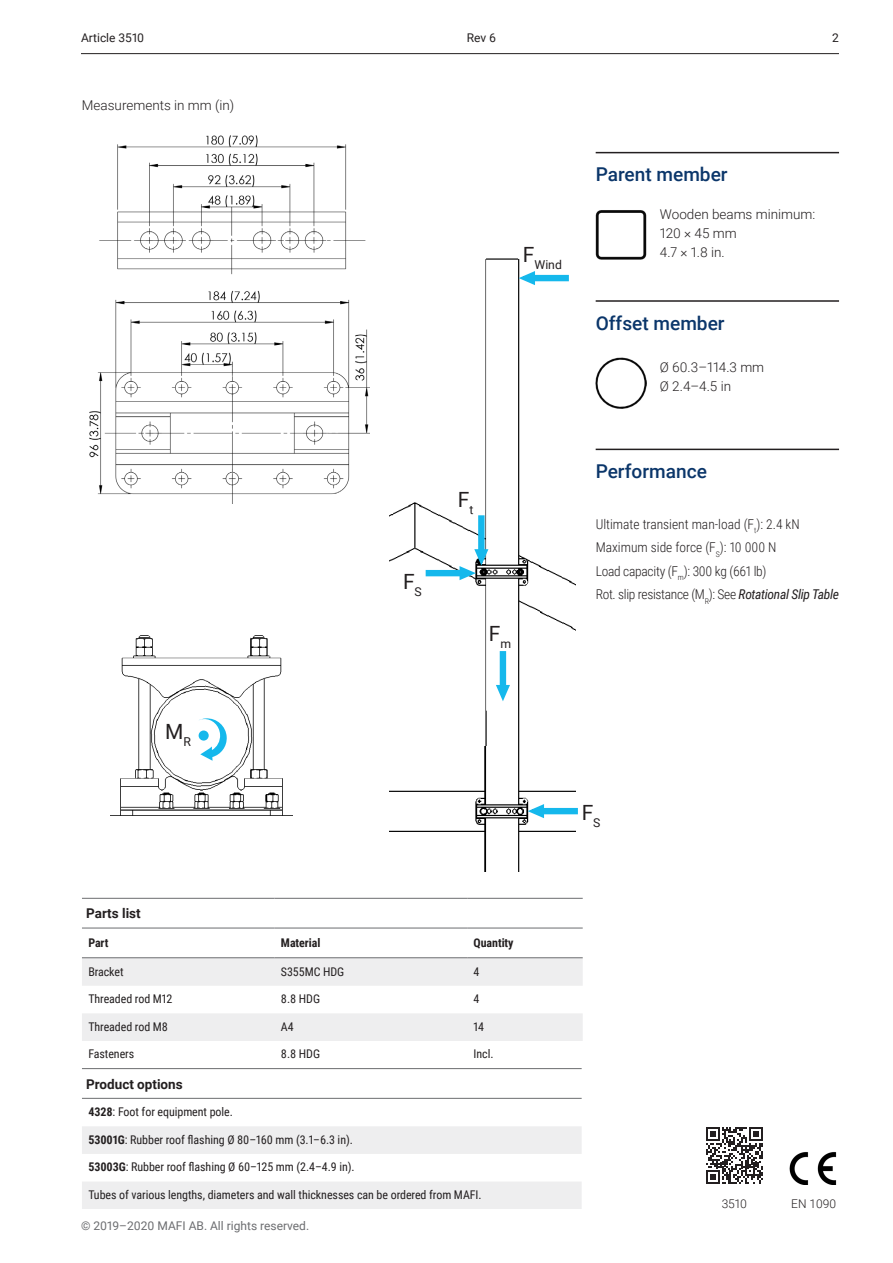
<style>
.page{position:relative;width:893px;height:1263px;background:#fff}
.page>*{position:absolute;margin:0;border:0;box-sizing:border-box;transform-origin:0 0}
.t1{font:21px "Roboto";color:#231f20}
.t2{font:500 19.05px "Roboto";color:#0b366a}
.t3{font:300 13.5px/23.5px "Roboto Condensed";color:#231f20}
.t4{font:300 13.5px/19px "Roboto";color:#231f20}
.t5{font:700 13.5px "Roboto";color:#231f20}
.t6{font:12.3px "Roboto";color:#231f20}
.t7{font:12px "Roboto Condensed";letter-spacing:-.005em;color:#231f20}
.t8{font:12px "Roboto";color:#6c6d70}
.t9{font:700 12px "Roboto Condensed";letter-spacing:-.005em;color:#231f20}
.Info{font:12px "Roboto";color:#231f20}
.t10{font:300 12px "Roboto";color:#231f20}
.s1{font-weight:400;font-style:italic}
.s2{font-weight:700}
</style>
<div class="page">
<hr style="left:81px;top:53px;width:758px;height:1px;background:#231f20">
<svg style="left:82px;top:927px;width:501px;height:114px"></svg>
<hr style="left:82px;top:898px;width:193px;height:1px;background:#6c6d70">
<hr style="left:275px;top:898px;width:192px;height:1px;background:#6c6d70">
<hr style="left:467px;top:898px;width:116px;height:1px;background:#6c6d70">
<hr style="left:82px;top:928px;width:193px;height:1px;background:#6c6d70">
<hr style="left:275px;top:928px;width:192px;height:1px;background:#6c6d70">
<hr style="left:467px;top:928px;width:116px;height:1px;background:#6c6d70">
<hr style="left:82px;top:957px;width:193px;height:1px;background:#6c6d70">
<hr style="left:275px;top:957px;width:192px;height:1px;background:#6c6d70">
<hr style="left:467px;top:957px;width:116px;height:1px;background:#6c6d70">
<svg style="left:82px;top:1069px;width:500px;height:29px"></svg>
<svg style="left:82px;top:1126px;width:500px;height:83px"></svg>
<hr style="left:82px;top:1068px;width:500px;height:1px;background:#6c6d70">
<hr style="left:82px;top:1098px;width:500px;height:1px;background:#6c6d70">
<img style="left:596px;top:357px;width:50px;height:51px">
<img style="left:596px;top:210px;width:50px;height:50px">
<hr style="left:596px;top:449px;width:243px;height:1px;background:#231f20">
<hr style="left:596px;top:300px;width:243px;height:2px;background:#231f20">
<hr style="left:596px;top:152px;width:243px;height:1px;background:#231f20">
<img style="left:89px;top:135px;width:281px;height:369px">
<svg style="left:706px;top:1127px;width:57px;height:57px"></svg>
<img style="left:789px;top:1152px;width:48px;height:33px">
<img style="left:390px;top:258px;width:185px;height:613px">
<img style="left:111px;top:635px;width:181px;height:181px">
<svg style="left:197px;top:718px;width:30px;height:43px"></svg>
<svg style="left:496px;top:651px;width:14px;height:50px"></svg>
<svg style="left:426px;top:515px;width:62px;height:65px"></svg>
<svg style="left:528px;top:804px;width:50px;height:14px"></svg>
<svg style="left:519px;top:271px;width:50px;height:14px"></svg>
<p class="Info" style="left:81px;top:29px;width:65px">Article 3510</p>
<p class="Info" style="left:467px;top:29px;width:31px">Rev 6</p>
<p class="Info" style="left:490px;top:30px;width:8px">4</p>
<p class="t4" style="left:82px;top:95px;width:154px">Measurements in mm (in)</p>
<p class="t6" style="left:523px;top:256px;width:41px"><sup>F</sup>Wind</p>
<p class="t1" style="left:403px;top:567px;width:20px">F<sub>S</sub></p>
<p class="t1" style="left:458px;top:484px;width:17px">F<sub>t</sub></p>
<p class="t1" style="left:489px;top:618px;width:24px">F<sub>m</sub></p>
<p class="Info" style="left:832px;top:29px;width:8px">2</p>
<p class="t2" style="left:596px;top:161px;width:133px">Parent member</p>
<p class="t4" style="left:660px;top:204px;width:157px">Wooden beams minimum:<br>120 × 45 mm<br>4.7 × 1.8 in.</p>
<p class="t2" style="left:596px;top:310px;width:130px">Offset member</p>
<p class="t4" style="left:660px;top:357px;width:106px">Ø 60.3–114.3 mm<br>Ø 2.4–4.5 in</p>
<p class="t2" style="left:596px;top:458px;width:113px">Performance</p>
<p class="t3" style="left:596px;top:512px;width:245px">Ultimate transient man-load (F<sub>t</sub>): 2.4 kN Maximum side force (F<sub>S</sub>): 10 000 N<br>Load capacity (F<sub>m</sub>): 300 kg (661 lb)<br>Rot. slip resistance (M<sub>R</sub>): See <span class="s1">Rotational Slip Table</span></p>
<p class="t1" style="left:165px;top:717px;width:27px">M<sub>R</sub></p>
<p class="t1" style="left:582px;top:798px;width:20px">F<sub>S</sub></p>
<p class="t5" style="left:86px;top:904px;width:56px">Parts list</p>
<p class="t9" style="left:88px;top:935px;width:22px">Part</p>
<p class="t9" style="left:281px;top:935px;width:41px">Material</p>
<p class="t9" style="left:474px;top:935px;width:41px">Quantity</p>
<p class="t7" style="left:88px;top:963px;width:37px">Bracket</p>
<p class="t7" style="left:281px;top:963px;width:65px">S355MC HDG</p>
<p class="t7" style="left:474px;top:963px;width:7px">4</p>
<p class="t7" style="left:88px;top:990px;width:86px">Threaded rod M12</p>
<p class="t7" style="left:281px;top:990px;width:41px">8.8 HDG</p>
<p class="t7" style="left:474px;top:990px;width:7px">4</p>
<p class="t7" style="left:88px;top:1018px;width:81px">Threaded rod M8</p>
<p class="t7" style="left:281px;top:1018px;width:14px">A4</p>
<p class="t7" style="left:474px;top:1018px;width:12px">14</p>
<p class="t7" style="left:88px;top:1046px;width:47px">Fasteners</p>
<p class="t7" style="left:281px;top:1046px;width:41px">8.8 HDG</p>
<p class="t7" style="left:474px;top:1046px;width:21px">Incl.</p>
<p class="t5" style="left:86px;top:1074px;width:98px">Product options</p>
<p class="t7" style="left:88px;top:1103px;width:146px"><span class="s2">4328</span>: Foot for equipment pole.</p>
<p class="t7" style="left:88px;top:1131px;width:266px"><span class="s2">53001G</span>: Rubber roof flashing Ø 80–160 mm (3.1–6.3 in).</p>
<p class="t7" style="left:88px;top:1159px;width:268px"><span class="s2">53003G</span>: Rubber roof flashing Ø 60–125 mm (2.4–4.9 in).</p>
<p class="t7" style="left:88px;top:1186px;width:395px">Tubes of various lengths, diameters and wall thicknesses can be ordered from MAFI.</p>
<p class="t8" style="left:82px;top:1216px;width:229px">© 2019–2020 MAFI AB. All rights reserved.</p>
<p class="t10" style="left:722px;top:1195px;width:27px">3510</p>
<p class="t10" style="left:791px;top:1195px;width:46px">EN 1090</p>
</div>
